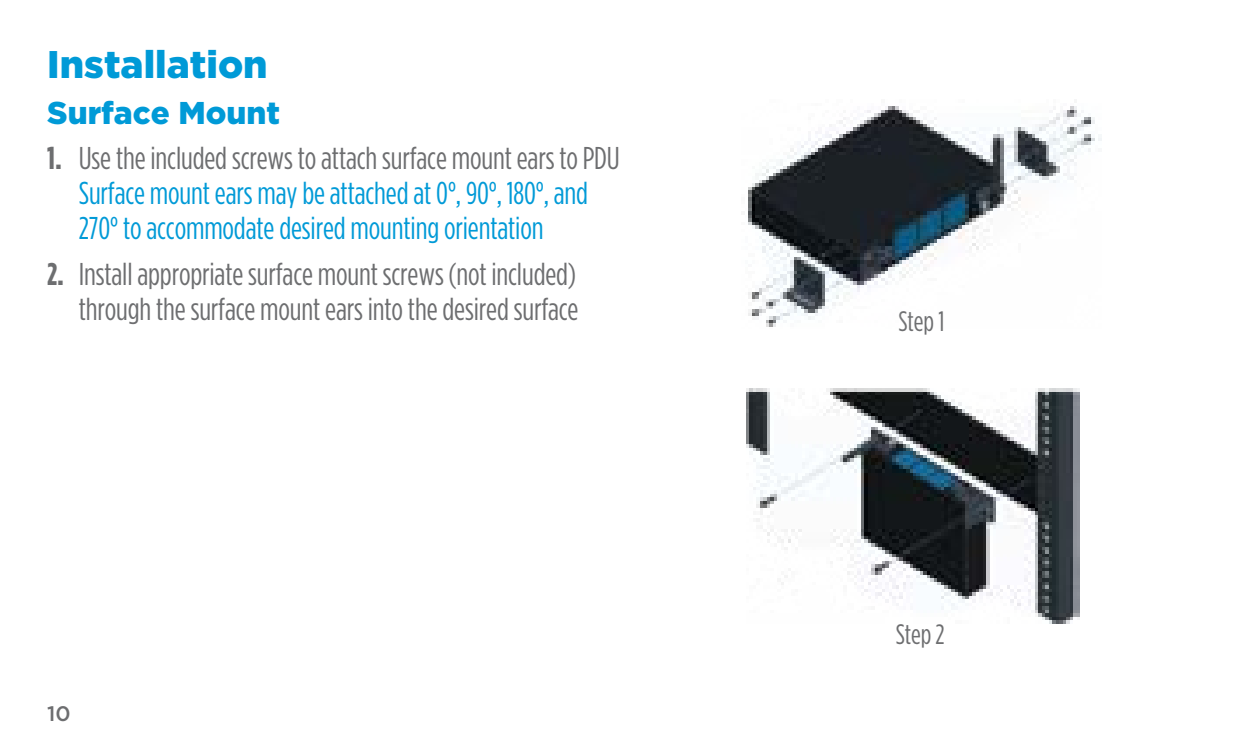
<style>
.page{position:relative;width:1250px;height:744px;background:#fff}
.page>*{position:absolute;margin:0;border:0;box-sizing:border-box;transform-origin:0 0}
.t1{font:900 38.5px "Gotham";color:#009ad7}
.t2{font:31.5px/35px "Gotham Condensed";letter-spacing:-.005em;color:#009ad7}
.t3{font:31.5px/35px "Gotham Condensed";letter-spacing:-.005em;color:#6d6e70;text-align:right}
.t4{font:900 31.5px "Gotham";color:#009ad7}
.t5{font:28px "Gotham Condensed";letter-spacing:-.005em;color:#6d6e70}
.t6{font:500 21px "Gotham";color:#6d6e70}
.s1{font-weight:700;color:#6d6e70}
.s2{color:#6d6e70}
.s3{font-weight:700}
</style>
<div class="page">
<img style="left:748px;top:106px;width:354px;height:221px">
<img style="left:746px;top:389px;width:334px;height:234px">
<p class="t1" style="left:47px;top:42px;width:222px">Installation</p>
<p class="t4" style="left:47px;top:94px;width:234px">Surface Mount</p>
<p class="t2" style="left:79px;top:140px;width:543px;text-indent:-32px"><span class="s1">1.</span> <span class="s2">Use the included screws to attach surface mount ears to PDU<br></span>Surface mount ears may be attached at 0°, 90°, 180°, and<br>270° to accommodate desired mounting orientation</p>
<p class="t3" style="left:47px;top:255px;width:533px"><span class="s3">2.</span> Install appropriate surface mount screws (not included) through the surface mount ears into the desired surface</p>
<p class="t6" style="left:47px;top:701px;width:25px">10</p>
<p class="t5" style="left:898px;top:306px;width:48px">Step 1</p>
<p class="t5" style="left:896px;top:619px;width:51px">Step 2</p>
</div>
